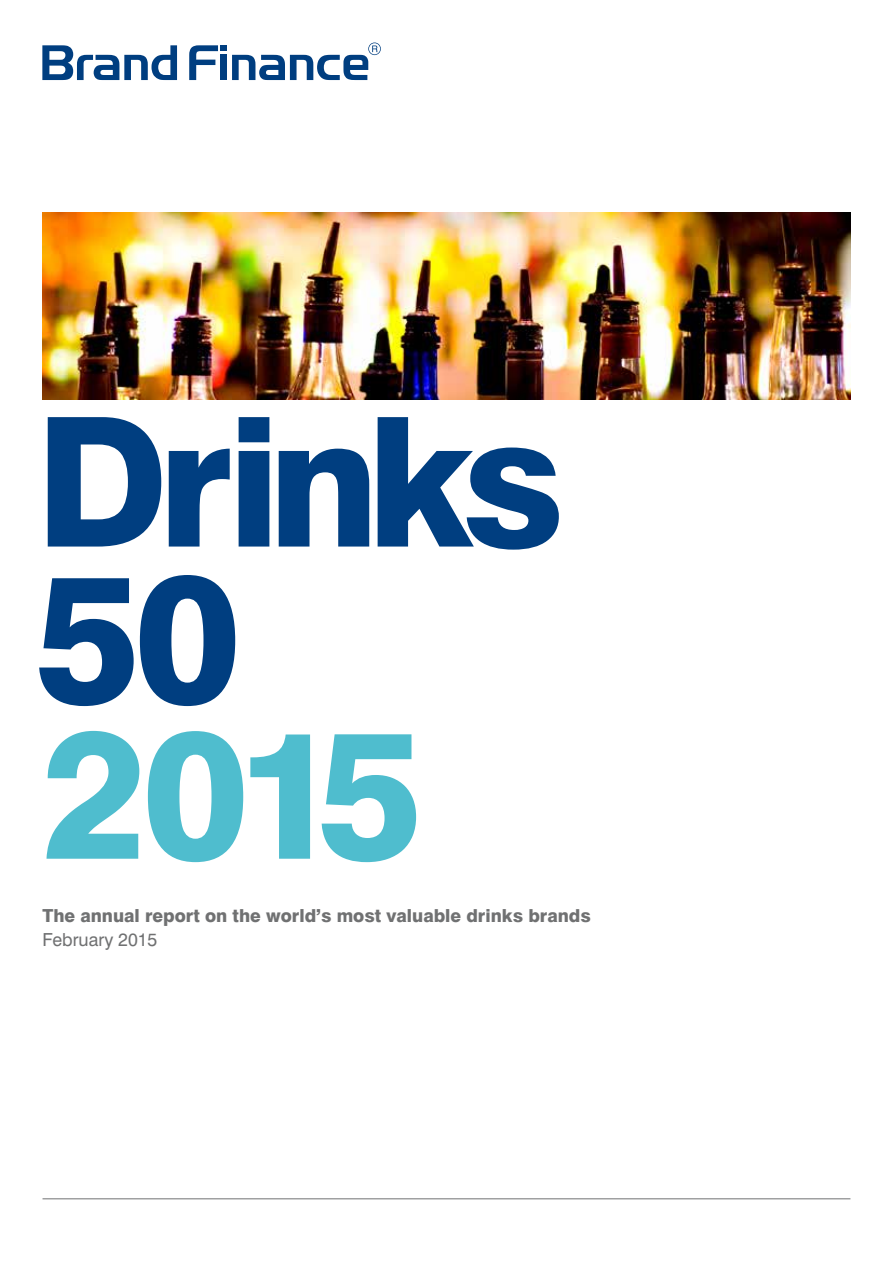
<style>
.page{position:relative;width:893px;height:1263px;background:#fff}
.page>*{position:absolute;margin:0;border:0;box-sizing:border-box;transform-origin:0 0}
.t1{font:800 180px/156px "Swiss 721 BT";letter-spacing:-.065em;color:#003e80}
.t2{font:800 180px "Swiss 721 BT";color:#4fbdce}
.t3{font:800 18px "Swiss 721 BT";color:#707172}
.t4{font:18px "Swiss 721 BT";color:#707172}
</style>
<div class="page">
<svg style="left:189px;top:45px;width:29px;height:35px"></svg>
<div style="left:220px;top:45px;width:7px;height:6px;background:#003e80"></div>
<div style="left:220px;top:55px;width:7px;height:25px;background:#003e80"></div>
<svg style="left:42px;top:45px;width:135px;height:35px"></svg>
<svg style="left:232px;top:43px;width:149px;height:37px"></svg>
<img style="left:43px;top:213px;width:807px;height:187px">
<hr style="left:43px;top:1198px;width:807px;height:1px;background:#707172">
<h1 class="t1" style="left:35px;top:403px;width:531px">Drinks<br>50</h1>
<h1 class="t2" style="left:41px;top:685px;width:383px">2015</h1>
<p class="t3" style="left:42px;top:904px;width:550px">The annual report on the world’s most valuable drinks brands</p>
<p class="t4" style="left:42px;top:928px;width:117px">February 2015</p>
</div>
